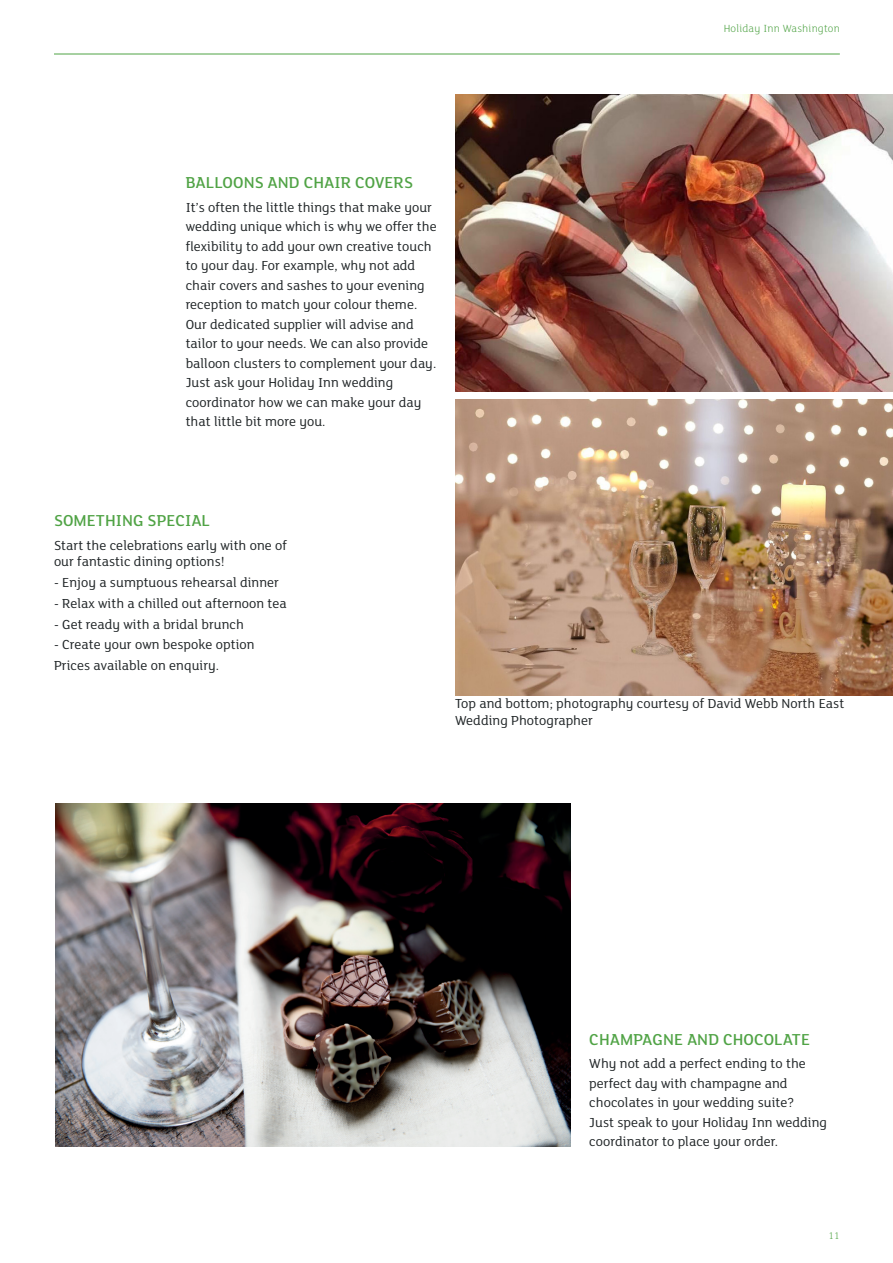
<style>
.page{position:relative;width:893px;height:1263px;background:#fff}
.page>*{position:absolute;margin:0;border:0;box-sizing:border-box;transform-origin:0 0}
.Sub_heads_caps{font:500 17.25px "FS Lola";letter-spacing:.005em;color:#50a345}
.Body_Copy_ranged_lef{font:14.25px/19.5px "FS Lola";letter-spacing:.005em;color:#1f2426}
.t1{font:300 11.25px "FS Lola";letter-spacing:.02em;color:#50a345}
.t2{font:300 10.5px "FS Lola";color:#50a345}
</style>
<div class="page">
<hr style="left:54px;top:54px;width:786px;height:1px;background:#50a345">
<img style="left:55px;top:803px;width:515px;height:343px">
<img style="left:455px;top:94px;width:438px;height:297px">
<img style="left:455px;top:400px;width:438px;height:296px">
<p class="t1" style="left:724px;top:21px;width:118px">Holiday Inn Washington</p>
<p class="Sub_heads_caps" style="left:186px;top:171px;width:229px">BALLOONS AND CHAIR COVERS</p>
<p class="Body_Copy_ranged_lef" style="left:186px;top:197px;width:252px">It’s often the little things that make your wedding unique which is why we offer the flexibility to add your own creative touch to your day. For example, why not add chair covers and sashes to your evening reception to match your colour theme.<br>Our dedicated supplier will advise and tailor to your needs. We can also provide balloon clusters to complement your day.<br>Just ask your Holiday Inn wedding coordinator how we can make your day that little bit more you.</p>
<p class="Sub_heads_caps" style="left:54px;top:509px;width:157px">SOMETHING SPECIAL</p>
<p class="Body_Copy_ranged_lef" style="left:54px;top:536px;width:235px;line-height:16.5px">Start the celebrations early with one of our fantastic dining options!</p>
<p class="Body_Copy_ranged_lef" style="left:54px;top:572px;width:227px">- Enjoy a sumptuous rehearsal dinner</p>
<p class="Body_Copy_ranged_lef" style="left:54px;top:593px;width:234px">- Relax with a chilled out afternoon tea</p>
<p class="Body_Copy_ranged_lef" style="left:54px;top:614px;width:191px">- Get ready with a bridal brunch</p>
<p class="Body_Copy_ranged_lef" style="left:54px;top:634px;width:202px">- Create your own bespoke option</p>
<p class="Body_Copy_ranged_lef" style="left:54px;top:655px;width:167px">Prices available on enquiry.</p>
<p class="Body_Copy_ranged_lef" style="left:455px;top:695px;width:391px;line-height:16.5px">Top and bottom; photography courtesy of David Webb North East<br>Wedding Photographer</p>
<p class="Sub_heads_caps" style="left:589px;top:1028px;width:222px">CHAMPAGNE AND CHOCOLATE</p>
<p class="Body_Copy_ranged_lef" style="left:589px;top:1053px;width:239px">Why not add a perfect ending to the perfect day with champagne and chocolates in your wedding suite?<br>Just speak to your Holiday Inn wedding coordinator to place your order.</p>
<p class="t2" style="left:828px;top:1228px;width:13px">11</p>
</div>
